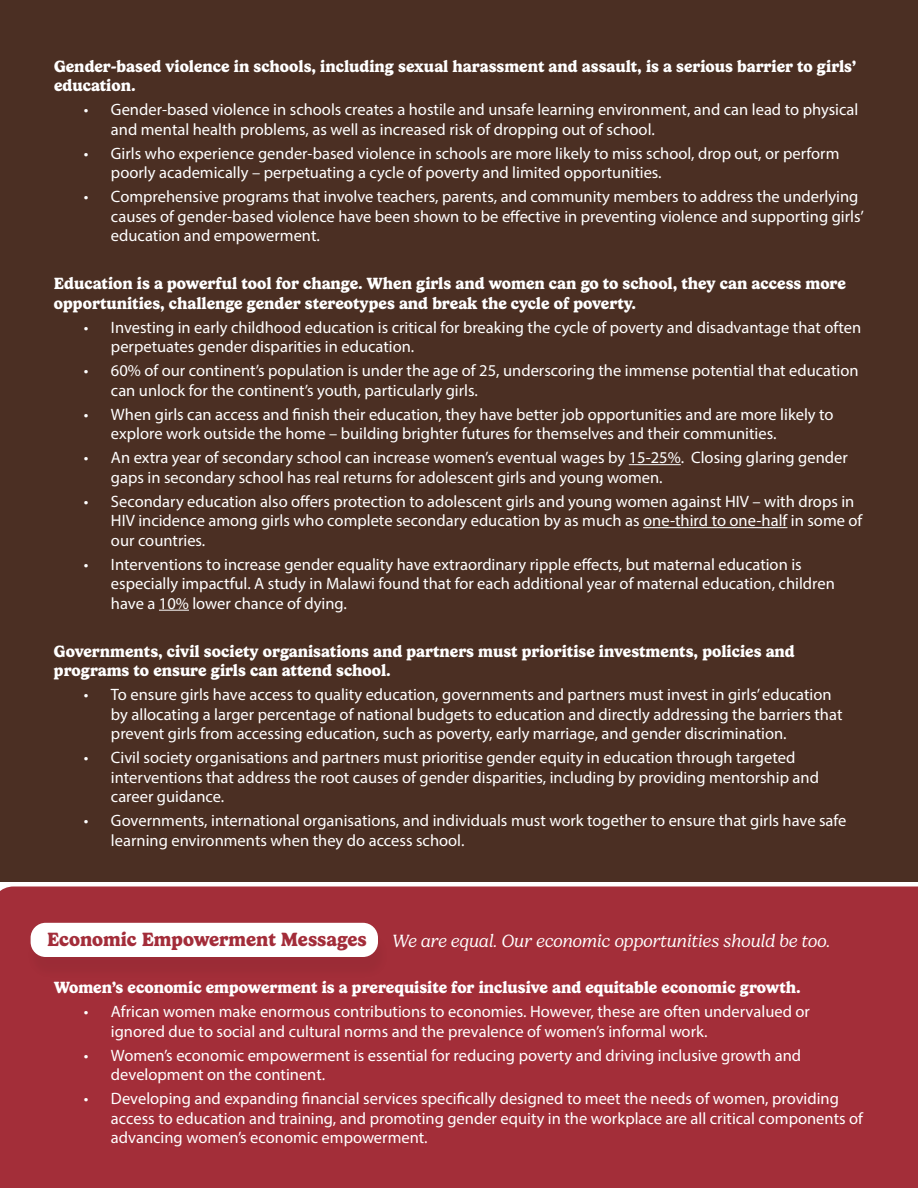
<style>
.page{position:relative;width:918px;height:1188px;background:#fff}
.page>*{position:absolute;margin:0;border:0;box-sizing:border-box;transform-origin:0 0}
.t1{font:700 19.5px "Gelica";color:#a32d3a}
.t2{font:italic 300 18px "Gelica";color:#fff}
.t3{font:16.5px/19.5px "Myriad Pro";color:#fff}
.t4{font:700 16.5px/19.5px "Gelica";color:#fff}
</style>
<div class="page">
<div style="left:0;top:0;width:918px;height:882px;background:#4b2f23"></div>
<hr style="left:629px;top:464px;width:52px;height:1px;background:#fff">
<hr style="left:643px;top:527px;width:144px;height:1px;background:#fff">
<hr style="left:159px;top:610px;width:30px;height:1px;background:#fff">
<div style="left:0;top:886px;width:918px;height:302px;background:#a32e39"></div>
<div style="left:26px;top:929px;width:364px;height:51px;background:#9d2c36"></div>
<div style="left:31px;top:923px;width:347px;height:34px;background:#fff;border-radius:15px"></div>
<p class="t4" style="left:54px;top:56px;width:804px">Gender-based violence in schools, including sexual harassment and assault, is a serious barrier to girls’ education.</p>
<p class="t3" style="left:111px;top:99px;width:749px;text-indent:-27px">• Gender-based violence in schools creates a hostile and unsafe learning environment, and can lead to physical and mental health problems, as well as increased risk of dropping out of school.</p>
<p class="t3" style="left:111px;top:143px;width:730px;text-indent:-27px">• Girls who experience gender-based violence in schools are more likely to miss school, drop out, or perform poorly academically – perpetuating a cycle of poverty and limited opportunities.</p>
<p class="t3" style="left:111px;top:187px;width:754px;text-indent:-27px">• Comprehensive programs that involve teachers, parents, and community members to address the underlying causes of gender-based violence have been shown to be effective in preventing violence and supporting girls’ education and empowerment.</p>
<p class="t4" style="left:54px;top:274px;width:794px">Education is a powerful tool for change. When girls and women can go to school, they can access more opportunities, challenge gender stereotypes and break the cycle of poverty.</p>
<p class="t3" style="left:111px;top:317px;width:752px;text-indent:-27px">• Investing in early childhood education is critical for breaking the cycle of poverty and disadvantage that often perpetuates gender disparities in education.</p>
<p class="t3" style="left:111px;top:361px;width:749px;text-indent:-27px">• 60% of our continent’s population is under the age of 25, underscoring the immense potential that education can unlock for the continent’s youth, particularly girls.</p>
<p class="t3" style="left:111px;top:404px;width:724px;text-indent:-27px">• When girls can access and finish their education, they have better job opportunities and are more likely to explore work outside the home – building brighter futures for themselves and their communities.</p>
<p class="t3" style="left:111px;top:448px;width:738px;text-indent:-27px">• An extra year of secondary school can increase women’s eventual wages by 15-25%. Closing glaring gender gaps in secondary school has real returns for adolescent girls and young women.</p>
<p class="t3" style="left:111px;top:491px;width:753px;text-indent:-27px">• Secondary education also offers protection to adolescent girls and young women against HIV – with drops in<br>HIV incidence among girls who complete secondary education by as much as one-third to one-half in some of our countries.</p>
<p class="t3" style="left:111px;top:554px;width:725px;text-indent:-27px">• Interventions to increase gender equality have extraordinary ripple effects, but maternal education is especially impactful. A study in Malawi found that for each additional year of maternal education, children have a 10% lower chance of dying.</p>
<p class="t4" style="left:54px;top:641px;width:742px">Governments, civil society organisations and partners must prioritise investments, policies and programs to ensure girls can attend school.</p>
<p class="t3" style="left:111px;top:685px;width:733px;text-indent:-27px">• To ensure girls have access to quality education, governments and partners must invest in girls’ education by allocating a larger percentage of national budgets to education and directly addressing the barriers that prevent girls from accessing education, such as poverty, early marriage, and gender discrimination.</p>
<p class="t3" style="left:111px;top:748px;width:710px;text-indent:-27px">• Civil society organisations and partners must prioritise gender equity in education through targeted interventions that address the root causes of gender disparities, including by providing mentorship and career guidance.</p>
<p class="t3" style="left:111px;top:811px;width:737px;text-indent:-27px">• Governments, international organisations, and individuals must work together to ensure that girls have safe learning environments when they do access school.</p>
<p class="t1" style="left:47px;top:928px;width:321px">Economic Empowerment Messages</p>
<p class="t4" style="left:54px;top:978px;width:748px">Women’s economic empowerment is a prerequisite for inclusive and equitable economic growth.</p>
<p class="t3" style="left:111px;top:1002px;width:700px;text-indent:-27px">• African women make enormous contributions to economies. However, these are often undervalued or ignored due to social and cultural norms and the prevalence of women’s informal work.</p>
<p class="t3" style="left:111px;top:1045px;width:692px;text-indent:-27px">• Women’s economic empowerment is essential for reducing poverty and driving inclusive growth and development on the continent.</p>
<p class="t3" style="left:111px;top:1089px;width:754px;text-indent:-27px">• Developing and expanding financial services specifically designed to meet the needs of women, providing access to education and training, and promoting gender equity in the workplace are all critical components of advancing women’s economic empowerment.</p>
<p class="t2" style="left:392px;top:931px;width:439px">We are equal. Our economic opportunities should be too.</p>
</div>
